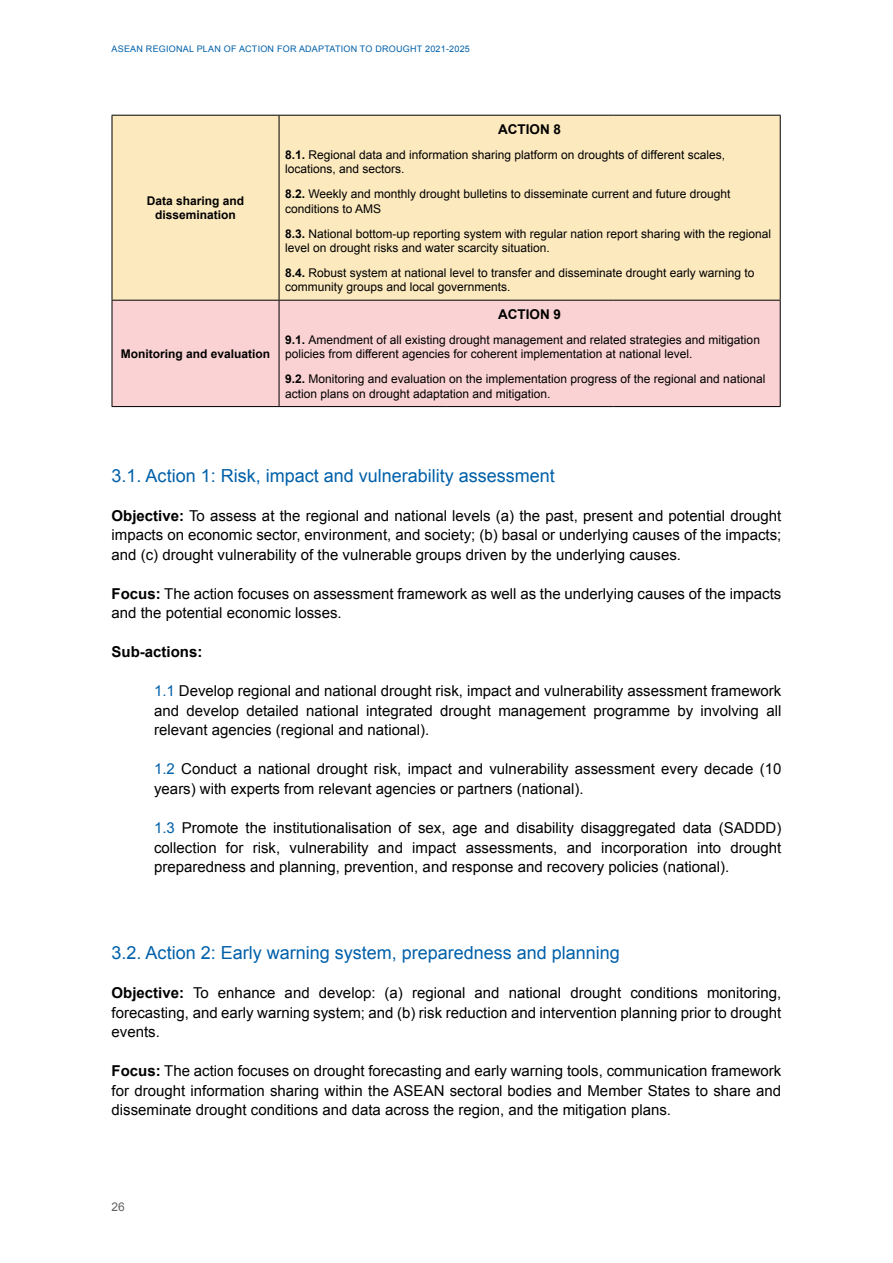
<style>
.page{position:relative;width:893px;height:1263px;background:#fff}
.page>*{position:absolute;margin:0;border:0;box-sizing:border-box;transform-origin:0 0}
.t1{font:18px "Arial";color:#0060a9}
.t2{font:15px/19.5px "Arial";color:#000;text-align:justify}
.t3{font:700 15px "Arial";color:#000}
.t4{font:700 13.5px "Arial";color:#000}
.t5{font:12px/14.4px "Arial";color:#000}
.t6{font:700 12px/14.4px "Arial";color:#000;text-align:center}
.t7{font:12px "Arial";color:#636466}
.t8{font:9px "Arial";letter-spacing:.025em;color:#0060a9}
.s1{font-weight:700}
.s2{color:#0060a9}
</style>
<div class="page">
<div style="left:113px;top:116px;width:667px;height:184px;background:#fce9be"></div>
<div style="left:113px;top:301px;width:667px;height:105px;background:#fbd2d3"></div>
<hr style="left:112px;top:115px;width:167px;height:1px;background:#000">
<hr style="left:112px;top:116px;width:1px;height:184px;background:#000">
<hr style="left:279px;top:115px;width:167px;height:1px;background:#000">
<hr style="left:279px;top:116px;width:1px;height:184px;background:#000">
<hr style="left:446px;top:115px;width:167px;height:1px;background:#000">
<hr style="left:613px;top:115px;width:168px;height:1px;background:#000">
<hr style="left:780px;top:116px;width:1px;height:184px;background:#000">
<hr style="left:112px;top:300px;width:167px;height:1px;background:#000">
<hr style="left:112px;top:301px;width:1px;height:105px;background:#000">
<hr style="left:279px;top:300px;width:167px;height:1px;background:#000">
<hr style="left:279px;top:301px;width:1px;height:105px;background:#000">
<hr style="left:446px;top:300px;width:167px;height:1px;background:#000">
<hr style="left:613px;top:300px;width:168px;height:1px;background:#000">
<hr style="left:780px;top:301px;width:1px;height:105px;background:#000">
<hr style="left:112px;top:406px;width:167px;height:1px;background:#000">
<hr style="left:279px;top:406px;width:167px;height:1px;background:#000">
<hr style="left:446px;top:406px;width:167px;height:1px;background:#000">
<hr style="left:613px;top:406px;width:168px;height:1px;background:#000">
<p class="t8" style="left:112px;top:43px;width:360px">ASEAN REGIONAL PLAN OF ACTION FOR ADAPTATION TO DROUGHT 2021-2025</p>
<p class="t6" style="left:147px;top:194px;width:99px">Data sharing and dissemination</p>
<p class="t6" style="left:121px;top:347px;width:151px">Monitoring and evaluation</p>
<p class="t4" style="left:498px;top:120px;width:65px">ACTION 8</p>
<p class="t5" style="left:285px;top:148px;width:442px"><span class="s1">8.1.</span> Regional data and information sharing platform on droughts of different scales, locations, and sectors.</p>
<p class="t5" style="left:285px;top:187px;width:447px"><span class="s1">8.2.</span> Weekly and monthly drought bulletins to disseminate current and future drought conditions to AMS</p>
<p class="t5" style="left:285px;top:226px;width:488px"><span class="s1">8.3.</span> National bottom-up reporting system with regular nation report sharing with the regional level on drought risks and water scarcity situation.</p>
<p class="t5" style="left:285px;top:265px;width:471px"><span class="s1">8.4.</span> Robust system at national level to transfer and disseminate drought early warning to community groups and local governments.</p>
<p class="t4" style="left:498px;top:305px;width:65px">ACTION 9</p>
<p class="t5" style="left:285px;top:333px;width:476px"><span class="s1">9.1.</span> Amendment of all existing drought management and related strategies and mitigation policies from different agencies for coherent implementation at national level.</p>
<p class="t5" style="left:285px;top:372px;width:482px"><span class="s1">9.2.</span> Monitoring and evaluation on the implementation progress of the regional and national action plans on drought adaptation and mitigation.</p>
<p class="t1" style="left:112px;top:464px;width:445px">3.1. Action 1: Risk, impact and vulnerability assessment</p>
<p class="t2" style="left:112px;top:506px;width:671px"><span class="s1">Objective:</span> To assess at the regional and national levels (a) the past, present and potential drought impacts on economic sector, environment, and society; (b) basal or underlying causes of the impacts; and (c) drought vulnerability of the vulnerable groups driven by the underlying causes.</p>
<p class="t2" style="left:112px;top:584px;width:671px"><span class="s1">Focus:</span> The action focuses on assessment framework as well as the underlying causes of the impacts and the potential economic losses.</p>
<p class="t3" style="left:112px;top:642px;width:92px">Sub-actions:</p>
<p class="t2" style="left:154px;top:682px;width:629px"><span class="s2">1.1</span> Develop regional and national drought risk, impact and vulnerability assessment framework and develop detailed national integrated drought management programme by involving all relevant agencies (regional and national).</p>
<p class="t2" style="left:154px;top:760px;width:629px"><span class="s2">1.2</span> Conduct a national drought risk, impact and vulnerability assessment every decade (10 years) with experts from relevant agencies or partners (national).</p>
<p class="t2" style="left:154px;top:818px;width:629px"><span class="s2">1.3</span> Promote the institutionalisation of sex, age and disability disaggregated data (SADDD) collection for risk, vulnerability and impact assessments, and incorporation into drought preparedness and planning, prevention, and response and recovery policies (national).</p>
<p class="t1" style="left:112px;top:941px;width:510px">3.2. Action 2: Early warning system, preparedness and planning</p>
<p class="t2" style="left:112px;top:983px;width:671px"><span class="s1">Objective:</span> To enhance and develop: (a) regional and national drought conditions monitoring, forecasting, and early warning system; and (b) risk reduction and intervention planning prior to drought events.</p>
<p class="t2" style="left:112px;top:1061px;width:671px"><span class="s1">Focus:</span> The action focuses on drought forecasting and early warning tools, communication framework for drought information sharing within the ASEAN sectoral bodies and Member States to share and disseminate drought conditions and data across the region, and the mitigation plans.</p>
<p class="t7" style="left:112px;top:1199px;width:15px">26</p>
</div>
